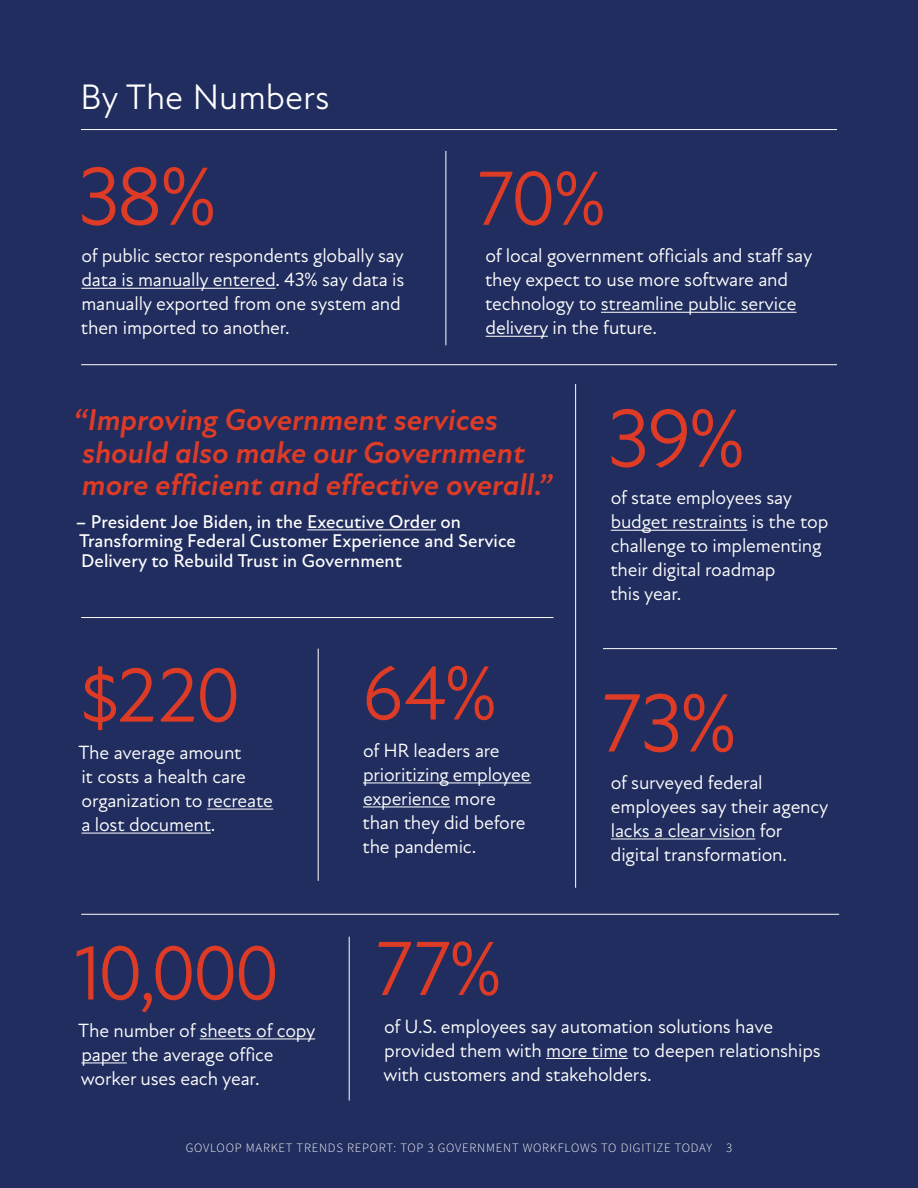
<style>
.page{position:relative;width:918px;height:1188px;background:#202d5e}
.page>*{position:absolute;margin:0;border:0;box-sizing:border-box;transform-origin:0 0}
.t1{font:84px "New Atten";color:#de3b27}
.t2{font:78px "New Atten";letter-spacing:-.035em;color:#de3b27}
.t3{font:36px "New Atten";color:#fff}
.t4{font:italic 700 30.75px/32.2px "New Atten";color:#de3b27}
.t5{font:19.5px/24px "New Atten";letter-spacing:-.01em;color:#fff}
.t6{font:500 18.75px/19.5px "New Atten";color:#fff}
.t7{font:300 12.75px "Source Sans Pro";letter-spacing:.06em;color:#fff}
</style>
<div class="page">
<hr style="left:81px;top:288px;width:195px;height:1px;background:#fff">
<hr style="left:611px;top:838px;width:144px;height:1px;background:#fff">
<hr style="left:611px;top:530px;width:136px;height:1px;background:#fff">
<hr style="left:200px;top:1038px;width:115px;height:1px;background:#fff">
<hr style="left:81px;top:1062px;width:46px;height:1px;background:#fff">
<hr style="left:207px;top:809px;width:66px;height:1px;background:#fff">
<hr style="left:81px;top:833px;width:130px;height:1px;background:#fff">
<hr style="left:601px;top:312px;width:196px;height:1px;background:#fff">
<hr style="left:486px;top:336px;width:62px;height:1px;background:#fff">
<hr style="left:446px;top:151px;width:1px;height:194px;background:#fff">
<hr style="left:349px;top:937px;width:1px;height:164px;background:#fff">
<hr style="left:318px;top:649px;width:1px;height:232px;background:#fff">
<hr style="left:575px;top:384px;width:1px;height:504px;background:#fff">
<hr style="left:546px;top:1058px;width:82px;height:1px;background:#fff">
<hr style="left:363px;top:782px;width:168px;height:1px;background:#fff">
<hr style="left:363px;top:806px;width:87px;height:1px;background:#fff">
<hr style="left:81px;top:129px;width:756px;height:1px;background:#fff">
<hr style="left:307px;top:529px;width:129px;height:1px;background:#fff">
<hr style="left:81px;top:364px;width:756px;height:1px;background:#fff">
<hr style="left:81px;top:617px;width:473px;height:1px;background:#fff">
<hr style="left:603px;top:648px;width:234px;height:1px;background:#fff">
<hr style="left:81px;top:914px;width:758px;height:1px;background:#fff">
<h3 class="t3" style="left:80px;top:76px;width:251px">By The Numbers</h3>
<h1 class="t1" style="left:78px;top:147px;width:140px">38%</h1>
<p class="t5" style="left:81px;top:244px;width:325px">of public sector respondents globally say data is manually entered. 43% say data is manually exported from one system and then imported to another.</p>
<h2 class="t2" style="left:478px;top:153px;width:130px">70%</h2>
<p class="t5" style="left:485px;top:244px;width:329px">of local government officials and staff say they expect to use more software and technology to streamline public service delivery in the future.</p>
<h3 class="t4" style="left:74px;top:405px;width:480px">“Improving Government services should also make our Government more efficient and effective overall.”</h3>
<p class="t6" style="left:76px;top:512px;width:442px">– President Joe Biden, in the Executive Order on<br>Transforming Federal Customer Experience and Service<br>Delivery to Rebuild Trust in Government</p>
<h2 class="t2" style="left:80px;top:649px;width:162px">$220</h2>
<p class="t5" style="left:78px;top:741px;width:196px">The average amount<br>it costs a health care organization to recreate a lost document.</p>
<h2 class="t2" style="left:362px;top:647px;width:136px">64%</h2>
<p class="t5" style="left:363px;top:739px;width:170px">of HR leaders are prioritizing employee experience more than they did before the pandemic.</p>
<h1 class="t1" style="left:607px;top:389px;width:139px">39%</h1>
<p class="t5" style="left:610px;top:486px;width:220px">of state employees say budget restraints is the top challenge to implementing their digital roadmap<br>this year.</p>
<h1 class="t1" style="left:602px;top:674px;width:135px">73%</h1>
<p class="t5" style="left:611px;top:771px;width:219px">of surveyed federal employees say their agency lacks a clear vision for digital transformation.</p>
<h2 class="t2" style="left:75px;top:927px;width:207px">10,000</h2>
<p class="t5" style="left:78px;top:1019px;width:239px">The number of sheets of copy paper the average office worker uses each year.</p>
<h2 class="t2" style="left:376px;top:923px;width:127px">77%</h2>
<p class="t5" style="left:383px;top:1014px;width:439px">of U.S. employees say automation solutions have provided them with more time to deepen relationships with customers and stakeholders.</p>
<p class="t7" style="left:186px;top:1140px;width:548px">GOVLOOP MARKET TRENDS REPORT: TOP 3 GOVERNMENT WORKFLOWS TO DIGITIZE TODAY 3</p>
</div>
